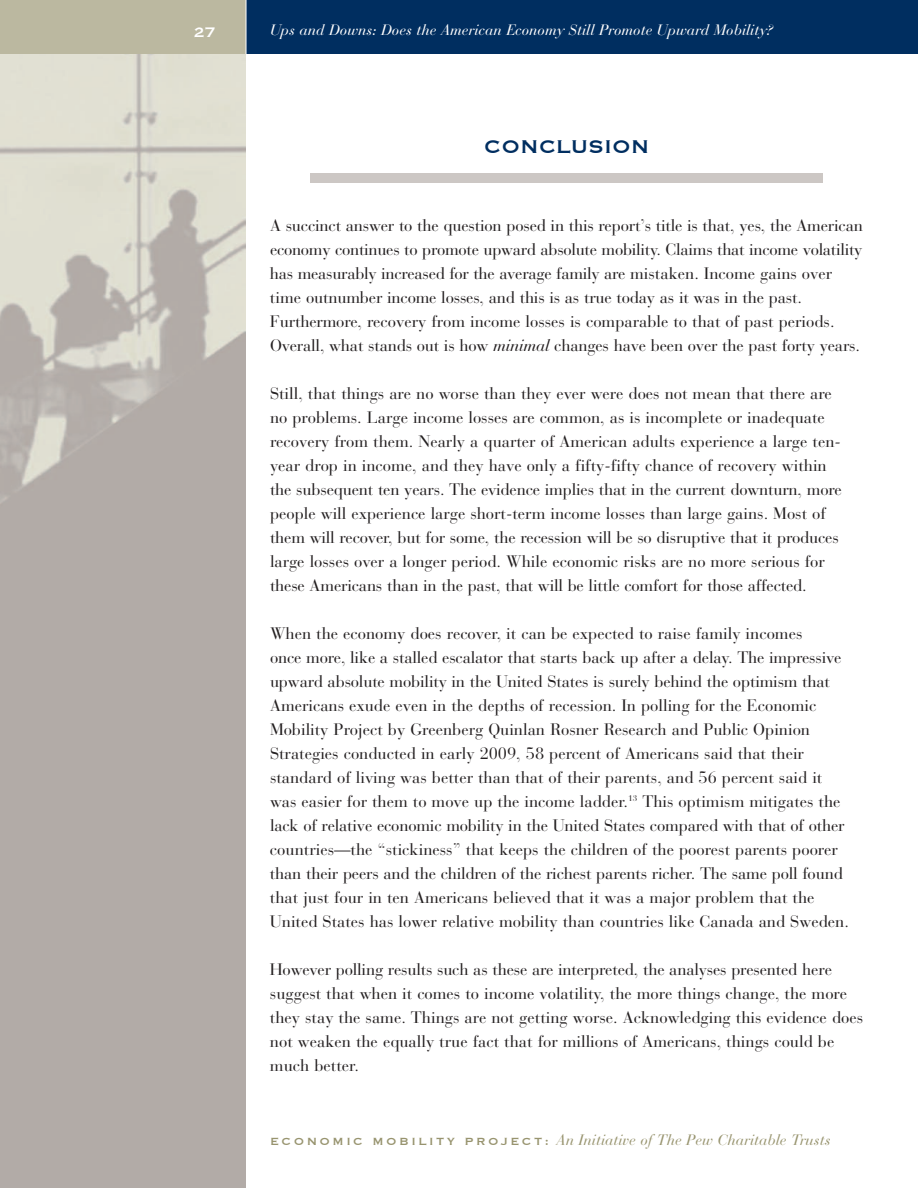
<style>
.page{position:relative;width:918px;height:1188px;background:#fff}
.page>*{position:absolute;margin:0;border:0;box-sizing:border-box;transform-origin:0 0}
.t1{font:24px "Copperplate";color:#002e60}
.t2{font:18px "Copperplate";color:#fff}
.t3{font:16.5px/24px "Bauer Bodoni";color:#231f20}
.t4{font:italic 15px "Bauer Bodoni";color:#fff}
.t5{font:italic 15px "Bauer Bodoni";color:#98946f}
.s1{font-style:italic}
.s2{font-family:"Copperplate";font-style:normal;font-size:13.5px}
</style>
<div class="page">
<div style="left:246px;top:0;width:672px;height:54px;background:#002e60"></div>
<div style="left:0;top:0;width:246px;height:54px;background:#bbb8a0"></div>
<hr style="left:246px;top:0;width:1px;height:54px;background:#fff">
<img style="left:0;top:54px;width:246px;height:1134px">
<div style="left:310px;top:174px;width:514px;height:9px;background:#ccc7c4"></div>
<p class="t2" style="left:194px;top:23px;width:23px">27</p>
<p class="t4" style="left:270px;top:25px;width:504px">Ups and Downs: Does the American Economy Still Promote Upward Mobility?</p>
<h1 class="t1" style="left:484px;top:135px;width:167px">concluSion</h1>
<p class="t3" style="left:270px;top:215px;width:594px">A succinct answer to the question posed in this report’s title is that, yes, the American economy continues to promote upward absolute mobility. Claims that income volatility has measurably increased for the average family are mistaken. Income gains over time outnumber income losses, and this is as true today as it was in the past.<br>Furthermore, recovery from income losses is comparable to that of past periods.<br>Overall, what stands out is how <span class="s1">minimal</span> changes have been over the past forty years.</p>
<p class="t3" style="left:270px;top:383px;width:573px">Still, that things are no worse than they ever were does not mean that there are no problems. Large income losses are common, as is incomplete or inadequate recovery from them. Nearly a quarter of American adults experience a large ten&shy;year drop in income, and they have only a fifty-fifty chance of recovery within the subsequent ten years. The evidence implies that in the current downturn, more people will experience large short-term income losses than large gains. Most of them will recover, but for some, the recession will be so disruptive that it produces large losses over a longer period. While economic risks are no more serious for these Americans than in the past, that will be little comfort for those affected.</p>
<p class="t3" style="left:270px;top:623px;width:580px">When the economy does recover, it can be expected to raise family incomes<br>once more, like a stalled escalator that starts back up after a delay. The impressive upward absolute mobility in the United States is surely behind the optimism that Americans exude even in the depths of recession. In polling for the Economic Mobility Project by Greenberg Quinlan Rosner Research and Public Opinion Strategies conducted in early 2009, 58 percent of Americans said that their standard of living was better than that of their parents, and 56 percent said it was easier for them to move up the income ladder.<sup>13</sup> This optimism mitigates the lack of relative economic mobility in the United States compared with that of other countries—the “stickiness” that keeps the children of the poorest parents poorer than their peers and the children of the richest parents richer. The same poll found that just four in ten Americans believed that it was a major problem that the United States has lower relative mobility than countries like Canada and Sweden.</p>
<p class="t3" style="left:270px;top:959px;width:595px">However polling results such as these are interpreted, the analyses presented here suggest that when it comes to income volatility, the more things change, the more they stay the same. Things are not getting worse. Acknowledging this evidence does not weaken the equally true fact that for millions of Americans, things could be much better.</p>
<p class="t5" style="left:270px;top:1135px;width:562px"><span class="s2">economic mobility pRoJect:</span> An Initiative of The Pew Charitable Trusts</p>
</div>
